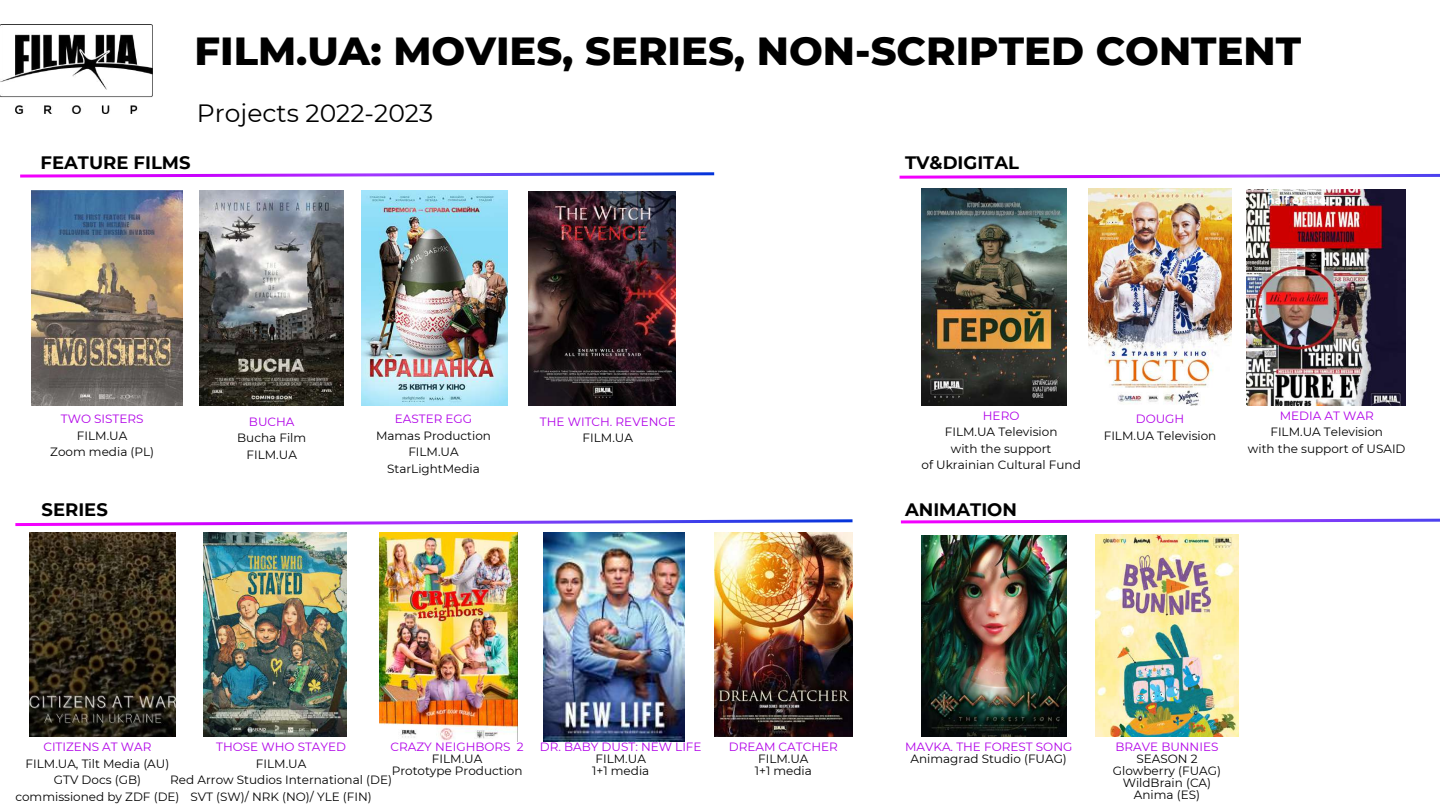
<style>
.page{position:relative;width:1440px;height:810px;background:#fff}
.page>*{position:absolute;margin:0;border:0;box-sizing:border-box;transform-origin:0 0}
.t1{font:800 40px "Montserrat";color:#000}
.t2{font:25px "Montserrat";color:#000}
.t3{font:700 18px "Montserrat";color:#000}
.t4{font:12px/16.5px "Montserrat";color:#000;text-align:center}
.t5{font:12px "Montserrat";color:#b100e8}
.t6{font:700 11px "Montserrat";color:#fff}
</style>
<div class="page">
<img style="left:0;top:25px;width:152px;height:89px">
<img style="left:32px;top:191px;width:151px;height:214px">
<img style="left:200px;top:191px;width:144px;height:214px">
<img style="left:362px;top:191px;width:145px;height:214px">
<img style="left:528px;top:191px;width:148px;height:215px">
<img style="left:921px;top:188px;width:145px;height:218px">
<img style="left:1088px;top:188px;width:144px;height:218px">
<img style="left:1247px;top:189px;width:159px;height:216px">
<img style="left:30px;top:533px;width:145px;height:203px">
<img style="left:204px;top:533px;width:143px;height:203px">
<img style="left:379px;top:533px;width:139px;height:208px">
<img style="left:543px;top:533px;width:141px;height:208px">
<img style="left:714px;top:533px;width:138px;height:203px">
<img style="left:921px;top:535px;width:145px;height:201px">
<img style="left:1095px;top:534px;width:144px;height:202px">
<svg style="left:20px;top:172px;width:695px;height:6px"></svg>
<svg style="left:15px;top:519px;width:838px;height:8px"></svg>
<svg style="left:899px;top:173px;width:541px;height:6px"></svg>
<svg style="left:900px;top:518px;width:540px;height:6px"></svg>
<h1 class="t1" style="left:194px;top:26px;width:1108px">FILM.UA: MOVIES, SERIES, NON-SCRIPTED CONTENT</h1>
<h2 class="t2" style="left:197px;top:98px;width:238px">Projects 2022-2023</h2>
<h3 class="t3" style="left:41px;top:151px;width:152px">FEATURE FILMS</h3>
<h3 class="t3" style="left:905px;top:151px;width:115px">TV&amp;DIGITAL</h3>
<p class="t6" style="left:1267px;top:193px;width:60px">half of the</p>
<p class="t5" style="left:61px;top:412px;width:84px">TWO SISTERS</p>
<p class="t4" style="left:50px;top:427px;width:105px">FILM.UA<br>Zoom media (PL)</p>
<p class="t5" style="left:249px;top:414px;width:47px">BUCHA</p>
<p class="t4" style="left:237px;top:430px;width:71px">Bucha Film<br>FILM.UA</p>
<p class="t5" style="left:395px;top:412px;width:79px">EASTER EGG</p>
<p class="t4" style="left:376px;top:427px;width:117px">Mamas Production<br>FILM.UA<br>StarLightMedia</p>
<p class="t5" style="left:540px;top:414px;width:137px">THE WITCH. REVENGE</p>
<p class="t4" style="left:583px;top:430px;width:52px">FILM.UA</p>
<p class="t5" style="left:983px;top:408px;width:38px">HERO</p>
<p class="t4" style="left:921px;top:424px;width:161px">FILM.UA Television<br>with the support<br>of Ukrainian Cultural Fund</p>
<h3 class="t3" style="left:42px;top:498px;width:68px">SERIES</h3>
<h3 class="t3" style="left:905px;top:498px;width:113px">ANIMATION</h3>
<p class="t5" style="left:1136px;top:412px;width:50px">DOUGH</p>
<p class="t4" style="left:1104px;top:427px;width:114px">FILM.UA Television</p>
<p class="t5" style="left:1280px;top:408px;width:96px">MEDIA AT WAR</p>
<p class="t4" style="left:1248px;top:424px;width:159px">FILM.UA Television<br>with the support of USAID</p>
<p class="t5" style="left:43px;top:740px;width:110px">CITIZENS AT WAR</p>
<p class="t4" style="left:15px;top:755px;width:166px">FILM.UA, Tilt Media (AU)<br>GTV Docs (GB) commissioned by ZDF (DE)</p>
<p class="t5" style="left:216px;top:740px;width:131px">THOSE WHO STAYED</p>
<p class="t4" style="left:170px;top:755px;width:223px">FILM.UA<br>Red Arrow Studios International (DE)<br>SVT (SW)/ NRK (NO)/ YLE (FIN)</p>
<p class="t5" style="left:391px;top:740px;width:135px">CRAZY NEIGHBORS 2</p>
<p class="t4" style="left:392px;top:753px;width:132px;line-height:12px">FILM.UA<br>Prototype Production</p>
<p class="t5" style="left:540px;top:740px;width:163px">DR. BABY DUST: NEW LIFE</p>
<p class="t4" style="left:592px;top:753px;width:59px;line-height:12px;text-align:left">FILM.UA<br>1+1 media</p>
<p class="t5" style="left:729px;top:740px;width:111px">DREAM CATCHER</p>
<p class="t4" style="left:755px;top:753px;width:59px;line-height:12px;text-align:left">FILM.UA<br>1+1 media</p>
<p class="t5" style="left:905px;top:739px;width:169px">MAVKA. THE FOREST SONG</p>
<p class="t4" style="left:911px;top:750px;width:158px">Animagrad Studio (FUAG)</p>
<p class="t5" style="left:1115px;top:739px;width:104px">BRAVE BUNNIES</p>
<p class="t4" style="left:1113px;top:752px;width:110px;line-height:12px">SEASON 2<br>Glowberry (FUAG)<br>WildBrain (CA)<br>Anima (ES)</p>
</div>
